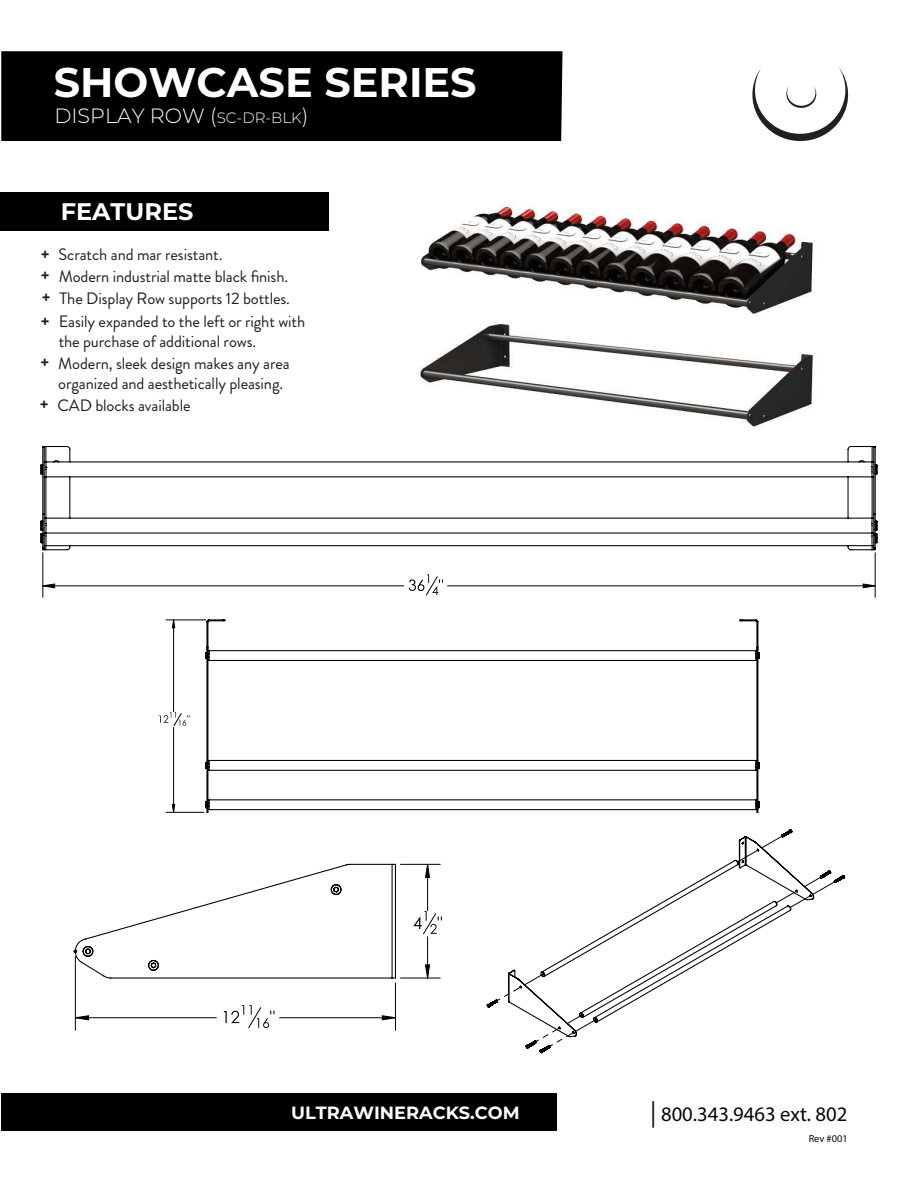
<style>
.page{position:relative;width:918px;height:1188px;background:#fff}
.page>*{position:absolute;margin:0;border:0;box-sizing:border-box;transform-origin:0 0}
.t1{font:700 41.4px "Montserrat";color:#fff}
.t2{font:700 24px "Montserrat";color:#fff}
.t3{font:300 20.7px "Montserrat";color:#fff}
.t4{font:20.7px "Myriad Pro";color:#090808}
.t5{font:700 17.7px "Montserrat";color:#fff}
.t6{font:16.5px/23.5px "Brandon Grotesque";letter-spacing:-.01em;color:#221f1f}
.t7{font:900 16.5px "Brandon Grotesque";color:#221f1f}
.t8{font:10.35px "Myriad Pro";color:#090808}
.s1{font-size:15px}
.s2{font-weight:900}
.s3{font-size:26.55px;color:#211e1f}
</style>
<div class="page">
<div style="left:1px;top:51px;width:561px;height:90px;background:#000"></div>
<div style="left:1px;top:1093px;width:556px;height:38px;background:#000"></div>
<svg style="left:752px;top:67px;width:96px;height:74px"></svg>
<div style="left:0;top:193px;width:328px;height:38px;background:#000"></div>
<svg style="left:40px;top:446px;width:838px;height:105px"></svg>
<svg style="left:409px;top:574px;width:34px;height:22px"></svg>
<hr style="left:448px;top:585px;width:427px;height:1px;background:#020203">
<hr style="left:43px;top:585px;width:361px;height:1px;background:#020203">
<hr style="left:875px;top:553px;width:1px;height:44px;background:#020203">
<hr style="left:42px;top:553px;width:1px;height:44px;background:#020203">
<svg style="left:862px;top:583px;width:14px;height:6px"></svg>
<svg style="left:42px;top:583px;width:13px;height:6px"></svg>
<svg style="left:204px;top:619px;width:556px;height:194px"></svg>
<svg style="left:159px;top:712px;width:31px;height:14px"></svg>
<hr style="left:173px;top:620px;width:1px;height:92px;background:#020203">
<hr style="left:173px;top:727px;width:1px;height:85px;background:#020203">
<hr style="left:166px;top:620px;width:40px;height:1px;background:#020203">
<hr style="left:166px;top:812px;width:38px;height:1px;background:#020203">
<svg style="left:172px;top:619px;width:4px;height:10px"></svg>
<svg style="left:172px;top:804px;width:4px;height:9px"></svg>
<hr style="left:75px;top:956px;width:1px;height:74px;background:#020203">
<hr style="left:395px;top:983px;width:1px;height:47px;background:#020203">
<hr style="left:401px;top:864px;width:39px;height:1px;background:#020203">
<hr style="left:401px;top:978px;width:39px;height:1px;background:#020203">
<svg style="left:73px;top:863px;width:323px;height:166px"></svg>
<svg style="left:413px;top:863px;width:29px;height:116px"></svg>
<svg style="left:486px;top:829px;width:360px;height:225px"></svg>
<svg style="left:496px;top:973px;width:48px;height:29px"></svg>
<svg style="left:535px;top:1014px;width:62px;height:33px"></svg>
<svg style="left:775px;top:876px;width:61px;height:32px"></svg>
<svg style="left:737px;top:835px;width:46px;height:28px"></svg>
<img style="left:420px;top:204px;width:393px;height:110px">
<img style="left:420px;top:324px;width:393px;height:103px">
<h1 class="t1" style="left:54px;top:58px;width:424px">SHOWCASE SERIES</h1>
<p class="t3" style="left:54px;top:108px;width:256px">DISPLAY ROW (<span class="s1">SC-DR-BLK</span>)</p>
<h2 class="t2" style="left:61px;top:197px;width:134px">FEATURES</h2>
<p class="t6" style="left:41px;top:246px;width:249px;line-height:21.8px"><span class="s2">+</span> Scratch and mar resistant.<br><span class="s2">+</span> Modern industrial matte black finish.</p>
<p class="t6" style="left:59px;top:289px;width:248px;text-indent:-17px"><span class="s2">+</span> The Display Row supports 12 bottles.<br>Easily expanded to the left or right with</p>
<p class="t6" style="left:59px;top:332px;width:199px">the purchase of additional rows.</p>
<p class="t7" style="left:41px;top:311px;width:10px">+</p>
<p class="t6" style="left:58px;top:356px;width:233px;line-height:19.8px">Modern, sleek design makes any area organized and aesthetically pleasing.</p>
<p class="t7" style="left:41px;top:353px;width:10px">+</p>
<p class="t6" style="left:40px;top:396px;width:152px"><span class="s2">+</span> CAD blocks available</p>
<p class="t5" style="left:291px;top:1102px;width:230px">ULTRAWINERACKS.COM</p>
<p class="t4" style="left:650px;top:1105px;width:199px"><span class="s3">|</span> 800.343.9463 ext. 802</p>
<p class="t8" style="left:809px;top:1134px;width:40px">Rev #001</p>
</div>
